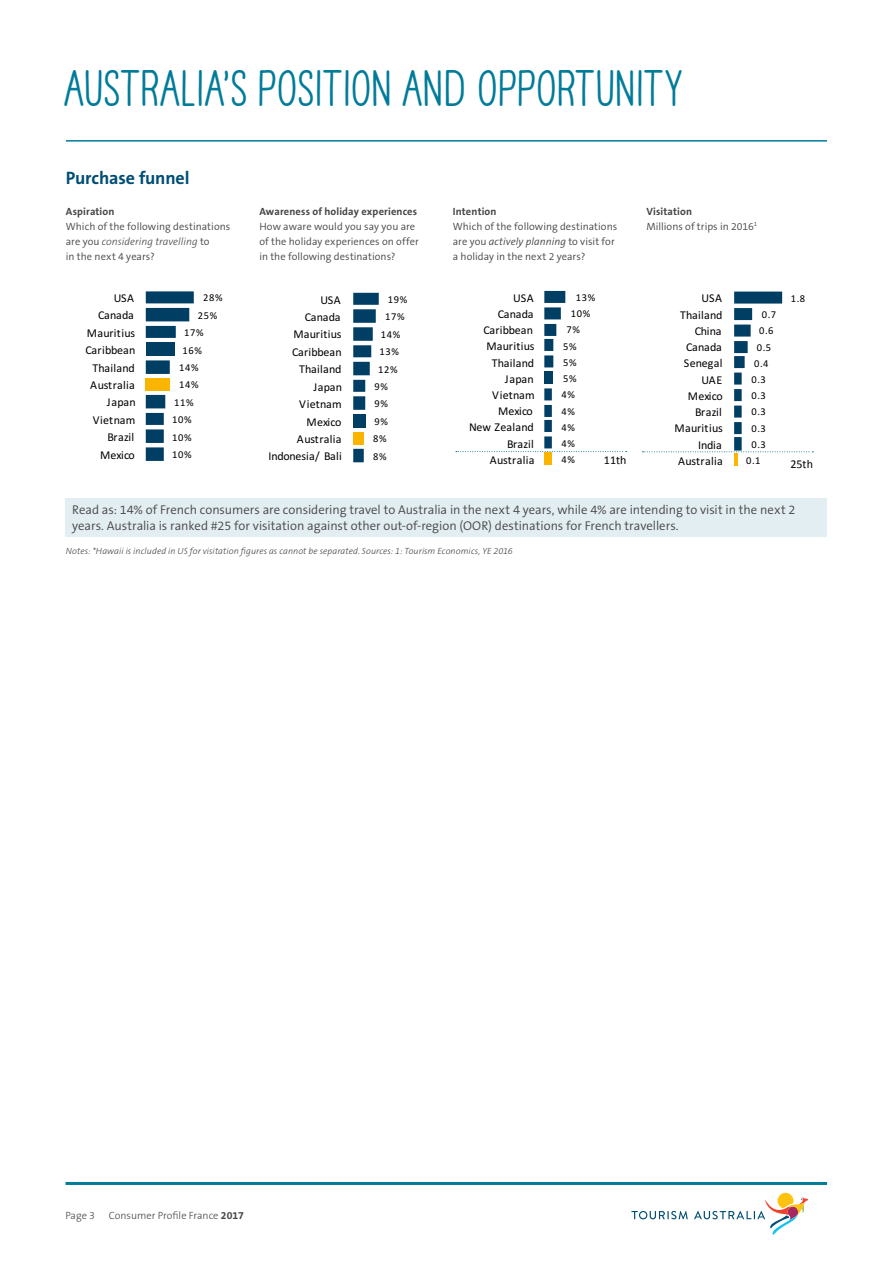
<style>
.page{position:relative;width:893px;height:1263px;background:#fff}
.page>*{position:absolute;margin:0;border:0;box-sizing:border-box;transform-origin:0 0}
.t1{font:700 45px "TAHAVEANICEDAY Basic";letter-spacing:.01em;color:#007b99}
.t2{font:700 18px "The Sans B7";letter-spacing:-.01em;color:#004d76}
.t3{font:300 12.75px/16.5px "The Sans B4";letter-spacing:-.005em;color:#464547}
.t4{font:12px/16.2px "Calibri";letter-spacing:.02em;color:#000;text-align:right}
.t5{font:300 10.5px/15px "The Sans B4";letter-spacing:.005em;color:#464547}
.t6{font:10.5px "Calibri";letter-spacing:.065em;color:#000}
.t7{font:700 10.5px "The Sans B7";letter-spacing:.015em;color:#464547}
.t8{font:300 10.5px "The Sans B3";color:#464547}
.t9{font:italic 300 10.5px "The Sans B3";letter-spacing:.005em;color:#464547}
.t10{font:italic 300 9px "The Sans B3";letter-spacing:.005em;color:#464547}
.s1{font-family:"The Sans B4";font-style:normal}
.s2{font-style:italic}
.s3{font-family:"The Sans B7";font-weight:700}
</style>
<div class="page">
<svg style="left:631px;top:1211px;width:57px;height:8px"></svg>
<svg style="left:694px;top:1193px;width:114px;height:42px"></svg>
<hr style="left:66px;top:140px;width:761px;height:2px;background:#007b99">
<hr style="left:66px;top:1182px;width:761px;height:3px;background:#007b99">
<div style="left:66px;top:498px;width:761px;height:39px;background:#e3eef2"></div>
<svg style="left:146px;top:291px;width:48px;height:170px"></svg>
<svg style="left:353px;top:293px;width:26px;height:169px"></svg>
<div style="left:544px;top:453px;width:8px;height:12px;background:#fbb500"></div>
<svg style="left:456px;top:291px;width:171px;height:161px"></svg>
<svg style="left:642px;top:292px;width:171px;height:174px"></svg>
<h1 class="t1" style="left:66px;top:61px;width:620px">AUSTRALIA’S POSITION AND OPPORTUNITY</h1>
<h2 class="t2" style="left:66px;top:168px;width:125px">Purchase funnel</h2>
<p class="t7" style="left:66px;top:206px;width:50px">Aspiration</p>
<p class="t5" style="left:66px;top:219px;width:166px">Which of the following destinations</p>
<p class="t9" style="left:66px;top:236px;width:145px"><span class="s1">are you</span> considering travelling <span class="s1">to</span></p>
<p class="t5" style="left:66px;top:249px;width:90px">in the next 4 years?</p>
<p class="t7" style="left:259px;top:206px;width:159px">Awareness of holiday experiences</p>
<p class="t5" style="left:259px;top:219px;width:161px">How aware would you say you are of the holiday experiences on offer in the following destinations?</p>
<p class="t7" style="left:453px;top:206px;width:45px">Intention</p>
<p class="t5" style="left:453px;top:219px;width:166px">Which of the following destinations are you <span class="s2">actively planning</span> to visit for a holiday in the next 2 years?</p>
<p class="t7" style="left:646px;top:206px;width:47px">Visitation</p>
<p class="t5" style="left:646px;top:219px;width:112px">Millions of trips in 2016<sup>1</sup></p>
<p class="t4" style="left:469px;top:289px;width:67px">USA<br>Canada<br>Caribbean<br>Mauritius<br>Thailand<br>Japan<br>Vietnam<br>Mexico<br>New Zealand<br>Brazil<br>Australia</p>
<p class="t6" style="left:791px;top:291px;width:16px">1.8</p>
<p class="t4" style="left:86px;top:289px;width:52px;line-height:17.4px">USA<br>Canada<br>Mauritius<br>Caribbean<br>Thailand<br>Australia<br>Japan<br>Vietnam<br>Brazil<br>Mexico</p>
<p class="t6" style="left:388px;top:292px;width:21px">19%</p>
<p class="t4" style="left:269px;top:291px;width:75px;line-height:17.4px">USA<br>Canada<br>Mauritius<br>Caribbean<br>Thailand<br>Japan<br>Vietnam<br>Mexico<br>Australia<br>Indonesia/ Bali</p>
<p class="t6" style="left:576px;top:290px;width:21px">13%</p>
<p class="t6" style="left:203px;top:291px;width:21px">28%</p>
<p class="t6" style="left:198px;top:308px;width:21px">25%</p>
<p class="t6" style="left:184px;top:325px;width:21px">17%</p>
<p class="t6" style="left:183px;top:343px;width:21px">16%</p>
<p class="t6" style="left:179px;top:360px;width:21px">14%</p>
<p class="t6" style="left:179px;top:378px;width:21px">14%</p>
<p class="t6" style="left:174px;top:395px;width:21px">11%</p>
<p class="t6" style="left:172px;top:412px;width:21px">10%</p>
<p class="t6" style="left:172px;top:430px;width:21px">10%</p>
<p class="t6" style="left:172px;top:447px;width:21px">10%</p>
<p class="t4" style="left:675px;top:290px;width:50px">USA<br>Thailand<br>China<br>Canada<br>Senegal<br>UAE<br>Mexico<br>Brazil<br>Mauritius<br>India<br>Australia</p>
<p class="t6" style="left:571px;top:306px;width:21px">10%</p>
<p class="t6" style="left:566px;top:323px;width:15px">7%</p>
<p class="t6" style="left:563px;top:339px;width:15px">5%</p>
<p class="t6" style="left:563px;top:355px;width:15px">5%</p>
<p class="t6" style="left:563px;top:371px;width:15px">5%</p>
<p class="t6" style="left:562px;top:388px;width:15px">4%</p>
<p class="t6" style="left:562px;top:404px;width:15px">4%</p>
<p class="t6" style="left:562px;top:420px;width:15px">4%</p>
<p class="t6" style="left:562px;top:436px;width:15px">4%</p>
<p class="t6" style="left:562px;top:452px;width:15px">4%</p>
<p class="t6" style="left:762px;top:307px;width:16px">0.7</p>
<p class="t6" style="left:759px;top:323px;width:16px">0.6</p>
<p class="t6" style="left:757px;top:340px;width:16px">0.5</p>
<p class="t6" style="left:754px;top:356px;width:16px">0.4</p>
<p class="t6" style="left:751px;top:372px;width:16px">0.3</p>
<p class="t6" style="left:751px;top:388px;width:16px">0.3</p>
<p class="t6" style="left:751px;top:405px;width:16px">0.3</p>
<p class="t6" style="left:751px;top:421px;width:16px">0.3</p>
<p class="t6" style="left:751px;top:437px;width:16px">0.3</p>
<p class="t6" style="left:746px;top:453px;width:16px">0.1</p>
<p class="t6" style="left:385px;top:310px;width:21px">17%</p>
<p class="t6" style="left:381px;top:327px;width:21px">14%</p>
<p class="t6" style="left:380px;top:344px;width:21px">13%</p>
<p class="t6" style="left:378px;top:362px;width:21px">12%</p>
<p class="t6" style="left:374px;top:379px;width:15px">9%</p>
<p class="t6" style="left:374px;top:397px;width:15px">9%</p>
<p class="t6" style="left:374px;top:414px;width:15px">9%</p>
<p class="t6" style="left:373px;top:431px;width:15px">8%</p>
<p class="t6" style="left:373px;top:449px;width:15px">8%</p>
<p class="t4" style="left:604px;top:452px;width:24px">11th</p>
<p class="t4" style="left:790px;top:456px;width:24px">25th</p>
<p class="t3" style="left:72px;top:502px;width:725px">Read as: 14% of French consumers are considering travel to Australia in the next 4 years, while 4% are intending to visit in the next 2 years. Australia is ranked #25 for visitation against other out-of-region (OOR) destinations for French travellers.</p>
<p class="t10" style="left:66px;top:546px;width:448px">Notes: *Hawaii is included in US for visitation figures as cannot be separated. Sources: 1: Tourism Economics, YE 2016</p>
<p class="t8" style="left:66px;top:1210px;width:31px">Page 3</p>
<p class="t8" style="left:109px;top:1210px;width:137px">Consumer Profile France <span class="s3">2017</span></p>
</div>
